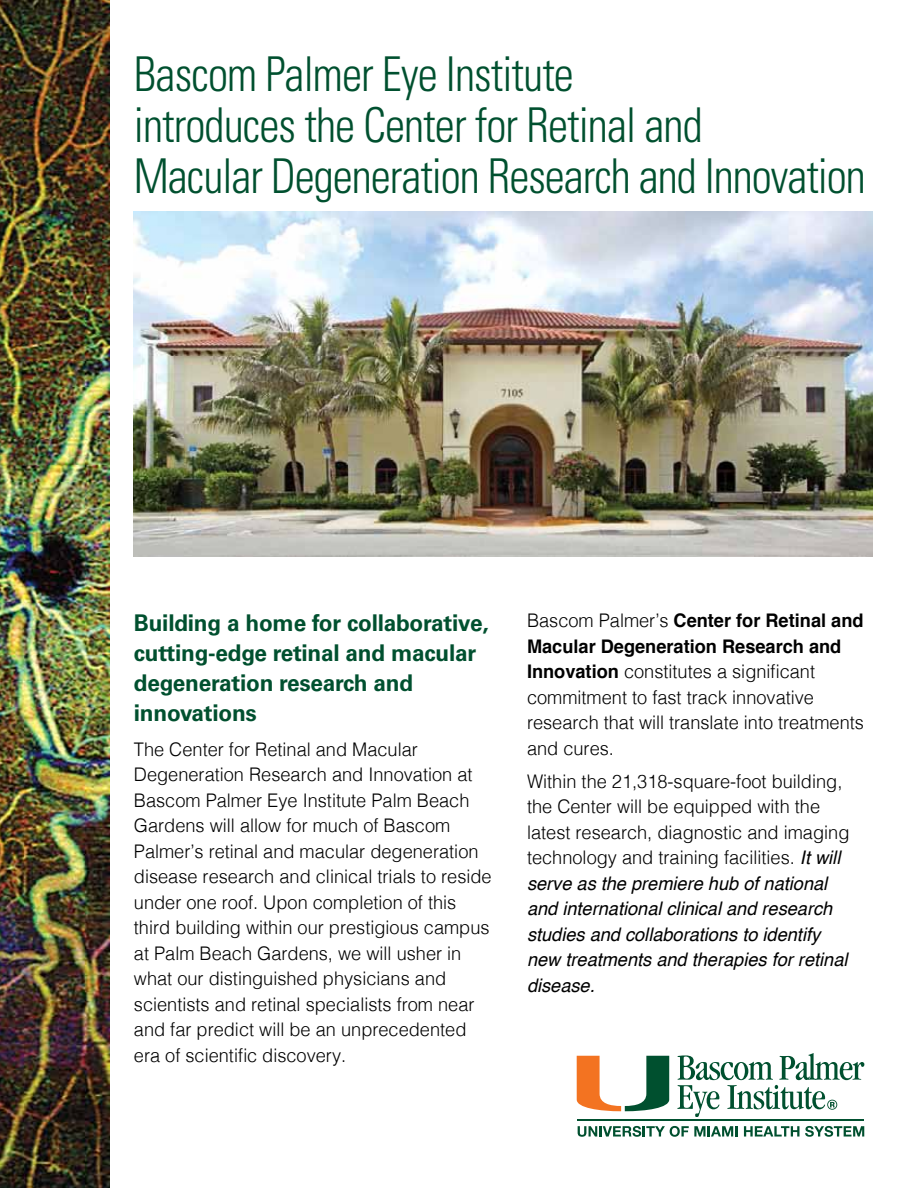
<style>
.page{position:relative;width:918px;height:1188px;background:#fff}
.page>*{position:absolute;margin:0;border:0;box-sizing:border-box;transform-origin:0 0}
.t1{font:300 condensed 48px/51px "Univers";letter-spacing:-.02em;color:#00502f;scale:.94 1}
.t2{font:700 23.1px/30px "Univers";letter-spacing:-.01em;color:#00502f}
.t3{font:300 18.75px/25.5px "Helvetica";color:#000}
.t4{font:italic 18.75px/25.5px "Helvetica";color:#000}
.s1{font-weight:700}
.s2{font-weight:300;font-style:normal}
</style>
<div class="page">
<img style="left:134px;top:212px;width:739px;height:345px">
<hr style="left:577px;top:1119px;width:287px;height:2px;background:#00502f">
<svg style="left:578px;top:1126px;width:160px;height:11px"></svg>
<svg style="left:744px;top:1126px;width:55px;height:11px"></svg>
<svg style="left:805px;top:1126px;width:59px;height:11px"></svg>
<svg style="left:576px;top:1055px;width:94px;height:57px"></svg>
<svg style="left:677px;top:1053px;width:187px;height:64px"></svg>
<img style="left:0;top:0;width:109px;height:1188px">
<h1 class="t1" style="left:134px;top:48px;width:780px">Bascom Palmer Eye Institute<br>introduces the Center for Retinal and<br>Macular Degeneration Research and Innovation</h1>
<p class="t2" style="left:134px;top:608px;width:356px">Building a home for collaborative, cutting-edge retinal and macular degeneration research and innovations</p>
<p class="t3" style="left:134px;top:735px;width:359px">The Center for Retinal and Macular Degeneration Research and Innovation at Bascom Palmer Eye Institute Palm Beach Gardens will allow for much of Bascom Palmer’s retinal and macular degeneration disease research and clinical trials to reside under one roof. Upon completion of this third building within our prestigious campus at Palm Beach Gardens, we will usher in what our distinguished physicians and scientists and retinal specialists from near and far predict will be an unprecedented era of scientific discovery.</p>
<p class="t3" style="left:527px;top:607px;width:338px">Bascom Palmer’s <span class="s1">Center for Retinal and Macular Degeneration Research and Innovation</span> constitutes a significant commitment to fast track innovative research that will translate into treatments and cures.</p>
<p class="t4" style="left:527px;top:769px;width:324px"><span class="s2">Within the 21,318-square-foot building, the Center will be equipped with the latest research, diagnostic and imaging technology and training facilities.</span> It will serve as the premiere hub of national and international clinical and research studies and collaborations to identify new treatments and therapies for retinal disease.</p>
</div>
